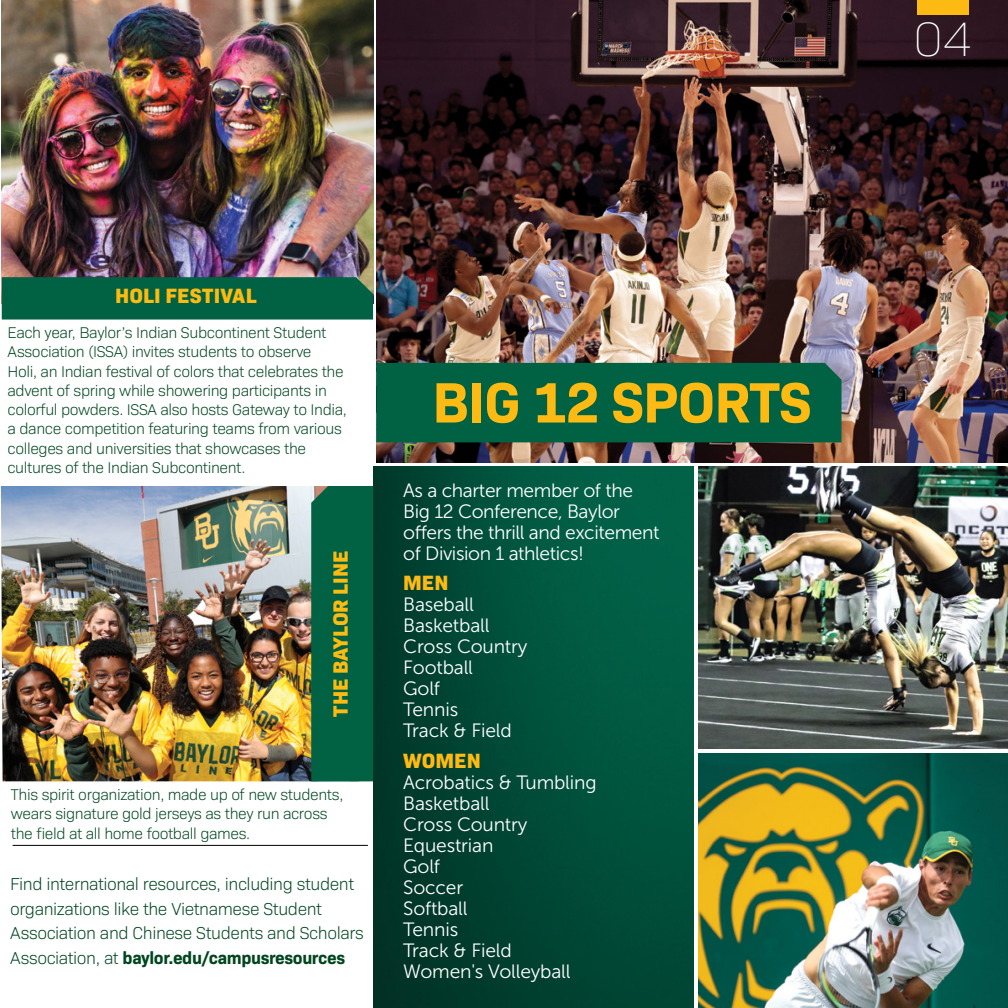
<style>
.page{position:relative;width:1008px;height:1008px;background:#fff}
.page>*{position:absolute;margin:0;border:0;box-sizing:border-box;transform-origin:0 0}
.Page_head{font:700 57.75px "Bio Sans";letter-spacing:-.02em;color:#fdba12}
.t1{font:200 49px "Bio Sans";color:#fff}
.Body_Head_1_gold{font:800 21px "Bio Sans";color:#fdba12}
._3rd_Body_Text_white{font:19.25px/21px "Museo Sans 300";letter-spacing:-.01em;color:#fff}
.Second_Body_Text_green{font:300 17.5px/24.5px "Bio Sans";letter-spacing:-.025em;color:#004620}
.Second_Body_Text_green-2{font:300 15.75px/19.2px "Bio Sans";letter-spacing:-.025em;color:#004620}
.s1{font-weight:700}
</style>
<div class="page">
<img style="left:373px;top:467px;width:320px;height:541px">
<img style="left:2px;top:0;width:371px;height:277px">
<img style="left:1px;top:486px;width:310px;height:295px">
<img style="left:377px;top:0;width:631px;height:463px">
<div style="left:376px;top:363px;width:466px;height:79px;background:#006242"></div>
<img style="left:698px;top:467px;width:310px;height:282px">
<img style="left:698px;top:754px;width:310px;height:254px">
<hr style="left:13px;top:845px;width:355px;height:1px;background:#000">
<div style="left:2px;top:277px;width:371px;height:43px;background:#006242"></div>
<div style="left:311px;top:486px;width:62px;height:295px;background:#006242"></div>
<div style="left:917px;top:0;width:51px;height:14px;background:#fdba12"></div>
<h3 class="Body_Head_1_gold" style="left:115px;top:279px;width:143px">HOLI FESTIVAL</h3>
<p class="Second_Body_Text_green-2" style="left:7px;top:322px;width:341px">Each year, Baylor’s Indian Subcontinent Student Association (ISSA) invites students to observe<br>Holi, an Indian festival of colors that celebrates the advent of spring while showering participants in colorful powders. ISSA also hosts Gateway to India, a dance competition featuring teams from various colleges and universities that showcases the cultures of the Indian Subcontinent.</p>
<h3 class="Body_Head_1_gold" style="left:324px;top:717px;width:168px;rotate:-90deg">THE BAYLOR LINE</h3>
<p class="Second_Body_Text_green-2" style="left:11px;top:784px;width:334px">This spirit organization, made up of new students, wears signature gold jerseys as they run across the field at all home football games.</p>
<p class="Second_Body_Text_green" style="left:10px;top:870px;width:355px">Find international resources, including student organizations like the Vietnamese Student Association and Chinese Students and Scholars Association, at <span class="s1">baylor.edu/campusresources</span></p>
<p class="Page_head" style="left:432px;top:358px;width:381px">BIG 12 SPORTS</p>
<p class="_3rd_Body_Text_white" style="left:403px;top:480px;width:258px">As a charter member of the<br>Big 12 Conference, Baylor offers the thrill and excitement of Division 1 athletics!</p>
<p class="Body_Head_1_gold" style="left:403px;top:567px;width:47px">MEN</p>
<p class="_3rd_Body_Text_white" style="left:403px;top:594px;width:72px">Baseball</p>
<p class="_3rd_Body_Text_white" style="left:403px;top:615px;width:88px">Basketball</p>
<p class="_3rd_Body_Text_white" style="left:403px;top:636px;width:126px">Cross Country</p>
<p class="_3rd_Body_Text_white" style="left:403px;top:657px;width:71px">Football</p>
<p class="_3rd_Body_Text_white" style="left:403px;top:678px;width:38px">Golf</p>
<p class="_3rd_Body_Text_white" style="left:403px;top:699px;width:56px">Tennis</p>
<p class="_3rd_Body_Text_white" style="left:403px;top:720px;width:110px">Track &amp; Field</p>
<p class="Body_Head_1_gold" style="left:403px;top:744px;width:79px">WOMEN</p>
<p class="_3rd_Body_Text_white" style="left:403px;top:772px;width:195px">Acrobatics &amp; Tumbling</p>
<p class="_3rd_Body_Text_white" style="left:403px;top:793px;width:88px">Basketball</p>
<p class="_3rd_Body_Text_white" style="left:403px;top:814px;width:126px">Cross Country</p>
<p class="_3rd_Body_Text_white" style="left:403px;top:835px;width:92px">Equestrian</p>
<p class="_3rd_Body_Text_white" style="left:403px;top:856px;width:38px">Golf</p>
<p class="_3rd_Body_Text_white" style="left:403px;top:877px;width:62px">Soccer</p>
<p class="_3rd_Body_Text_white" style="left:403px;top:898px;width:66px">Softball</p>
<p class="_3rd_Body_Text_white" style="left:403px;top:919px;width:56px">Tennis</p>
<p class="_3rd_Body_Text_white" style="left:403px;top:940px;width:110px">Track &amp; Field</p>
<p class="_3rd_Body_Text_white" style="left:403px;top:961px;width:169px">Women's Volleyball</p>
<h2 class="t1" style="left:913px;top:5px;width:60px">04</h2>
</div>
